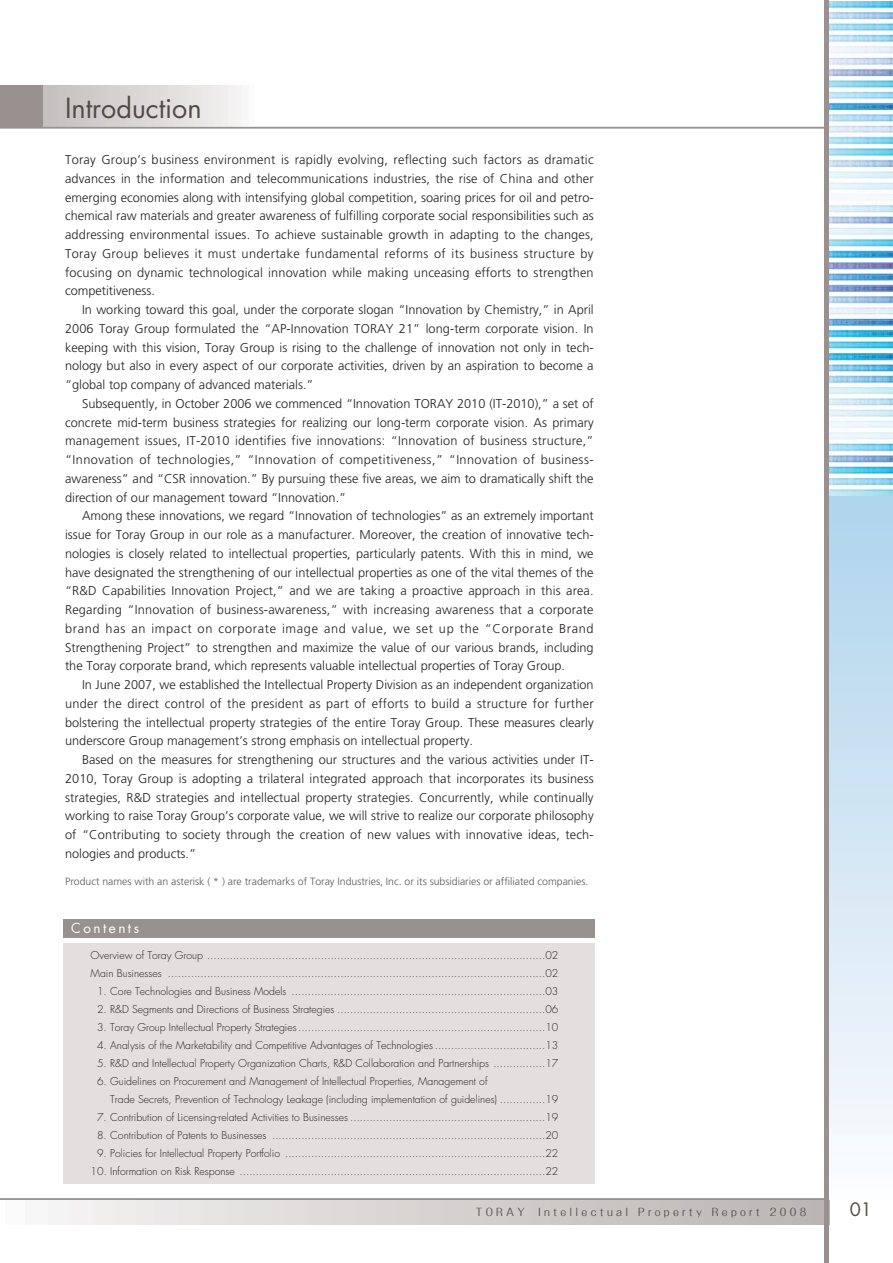
<style>
.page{position:relative;width:893px;height:1263px;background:#fff}
.page>*{position:absolute;margin:0;border:0;box-sizing:border-box;transform-origin:0 0}
.t1{font:27px "Futura";color:#524a47}
.t2{font:18px "Futura";color:#524a47}
.t3{font:13.5px "Futura";letter-spacing:.185em;color:#fff}
.t4{font:300 12.75px/18.8px "Frutiger";color:#231f20;text-align:justify}
.t5{font:300 10.5px/18px "Futura";color:#231f20}
.t6{font:300 10.5px "Frutiger";color:#58595b}
.t7{font:10.5px "Folk";letter-spacing:.315em;color:#524a47}
</style>
<div class="page">
<div style="left:0;top:1199px;width:829px;height:26px;background:linear-gradient(to right,#f8f7f7,#b8b3b1)"></div>
<svg style="left:42px;top:85px;width:213px;height:42px;background:#dcd9d8"></svg>
<div style="left:0;top:85px;width:42px;height:43px;background:#98918f"></div>
<div style="left:64px;top:943px;width:530px;height:241px;background:#e2dfde"></div>
<div style="left:64px;top:920px;width:530px;height:18px;background:#98918f"></div>
<svg style="left:829px;top:2px;width:64px;height:1133px"></svg>
<hr style="left:0;top:127px;width:829px;height:1px;background:#98918f">
<hr style="left:0;top:1198px;width:829px;height:2px;background:#98918f">
<hr style="left:825px;top:0;width:4px;height:1263px;background:#98918f">
<h1 class="t1" style="left:65px;top:95px;width:138px">Introduction</h1>
<p class="t4" style="left:65px;top:151px;width:530px">Toray Group’s business environment is rapidly evolving, reflecting such factors as dramatic advances in the information and telecommunications industries, the rise of China and other emerging economies along with intensifying global competition, soaring prices for oil and petro&shy;chemical raw materials and greater awareness of fulfilling corporate social responsibilities such as addressing environmental issues. To achieve sustainable growth in adapting to the changes, Toray Group believes it must undertake fundamental reforms of its business structure by focusing on dynamic technological innovation while making unceasing efforts to strengthen competitiveness.</p>
<p class="t4" style="left:65px;top:301px;width:530px;text-indent:17px">In working toward this goal, under the corporate slogan “Innovation by Chemistry,” in April 2006 Toray Group formulated the “AP-Innovation TORAY 21” long-term corporate vision. In keeping with this vision, Toray Group is rising to the challenge of innovation not only in tech&shy;nology but also in every aspect of our corporate activities, driven by an aspiration to become a “global top company of advanced materials.”</p>
<p class="t4" style="left:65px;top:395px;width:530px;text-indent:17px">Subsequently, in October 2006 we commenced “Innovation TORAY 2010 (IT-2010),” a set of concrete mid-term business strategies for realizing our long-term corporate vision. As primary management issues, IT-2010 identifies five innovations: “Innovation of business structure,” “Innovation of technologies,” “Innovation of competitiveness,” “Innovation of business&shy;awareness” and “CSR innovation.” By pursuing these five areas, we aim to dramatically shift the direction of our management toward “Innovation.”</p>
<p class="t4" style="left:65px;top:508px;width:530px;text-indent:17px">Among these innovations, we regard “Innovation of technologies” as an extremely important issue for Toray Group in our role as a manufacturer. Moreover, the creation of innovative tech&shy;nologies is closely related to intellectual properties, particularly patents. With this in mind, we have designated the strengthening of our intellectual properties as one of the vital themes of the “R&amp;D Capabilities Innovation Project,” and we are taking a proactive approach in this area.<br>Regarding “Innovation of business-awareness,” with increasing awareness that a corporate brand has an impact on corporate image and value, we set up the “Corporate Brand Strengthening Project” to strengthen and maximize the value of our various brands, including the Toray corporate brand, which represents valuable intellectual properties of Toray Group.</p>
<p class="t4" style="left:65px;top:676px;width:530px;text-indent:17px">In June 2007, we established the Intellectual Property Division as an independent organization under the direct control of the president as part of efforts to build a structure for further bolstering the intellectual property strategies of the entire Toray Group. These measures clearly underscore Group management’s strong emphasis on intellectual property.</p>
<p class="t4" style="left:65px;top:751px;width:530px;text-indent:17px">Based on the measures for strengthening our structures and the various activities under IT-2010, Toray Group is adopting a trilateral integrated approach that incorporates its business strategies, R&amp;D strategies and intellectual property strategies. Concurrently, while continually working to raise Toray Group’s corporate value, we will strive to realize our corporate philosophy of “Contributing to society through the creation of new values with innovative ideas, tech&shy;nologies and products.”</p>
<p class="t6" style="left:65px;top:877px;width:525px">Product names with an asterisk ( * ) are trademarks of Toray Industries, Inc. or its subsidiaries or affiliated companies.</p>
<p class="t3" style="left:71px;top:922px;width:69px">Contents</p>
<p class="t5" style="left:91px;top:947px;width:469px">Overview of Toray Group ........................................................................................................02<br>Main Businesses ....................................................................................................................02</p>
<p class="t5" style="left:97px;top:983px;width:463px">1. Core Technologies and Business Models ..............................................................................03</p>
<p class="t5" style="left:97px;top:1001px;width:463px">2. R&amp;D Segments and Directions of Business Strategies ................................................................06</p>
<p class="t5" style="left:97px;top:1019px;width:463px">3. Toray Group Intellectual Property Strategies............................................................................10</p>
<p class="t5" style="left:97px;top:1037px;width:463px">4. Analysis of the Marketability and Competitive Advantages of Technologies ..................................13</p>
<p class="t5" style="left:97px;top:1055px;width:463px">5. R&amp;D and Intellectual Property Organization Charts, R&amp;D Collaboration and Partnerships ................17</p>
<p class="t5" style="left:110px;top:1073px;width:450px;text-indent:-13px">6. Guidelines on Procurement and Management of Intellectual Properties, Management of<br>Trade Secrets, Prevention of Technology Leakage (including implementation of guidelines) ..............19</p>
<p class="t5" style="left:97px;top:1109px;width:463px">7. Contribution of Licensing-related Activities to Businesses ............................................................19</p>
<p class="t5" style="left:97px;top:1127px;width:463px">8. Contribution of Patents to Businesses ....................................................................................20</p>
<p class="t5" style="left:97px;top:1145px;width:463px">9. Policies for Intellectual Property Portfolio ................................................................................22</p>
<p class="t5" style="left:91px;top:1163px;width:469px">10. Information on Risk Response ..............................................................................................22</p>
<p class="t7" style="left:476px;top:1209px;width:50px">TORAY</p>
<p class="t7" style="left:538px;top:1209px;width:270px">Intellectual Property Report 2008</p>
<h2 class="t2" style="left:850px;top:1201px;width:24px">01</h2>
</div>
